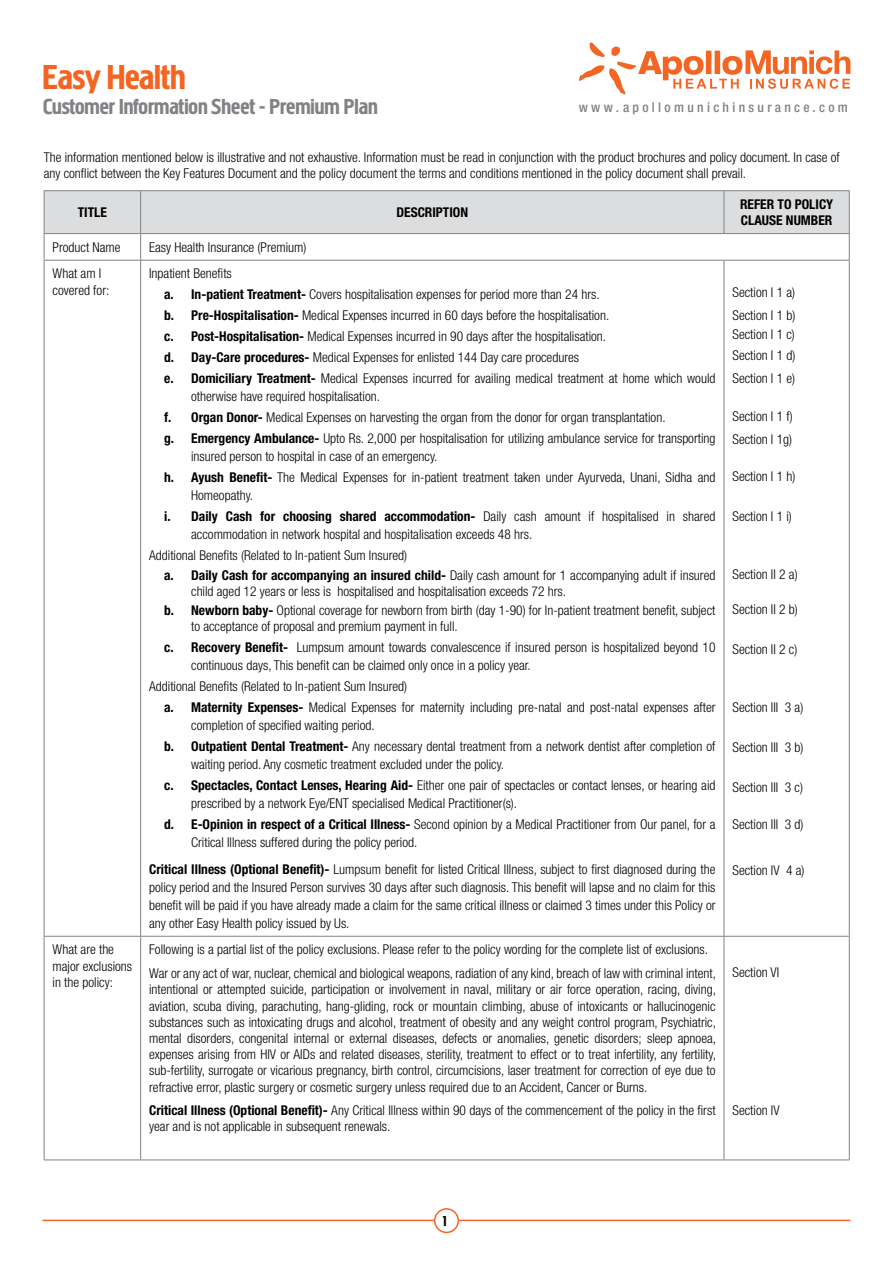
<style>
.page{position:relative;width:893px;height:1263px;background:#fff}
.page>*{position:absolute;margin:0;border:0;box-sizing:border-box;transform-origin:0 0}
.t1{font:36px "Megaphone";letter-spacing:-.005em;color:#f26522}
.t2{font:22.5px "Megaphone";color:#808285}
.t3{font:15px "Megaphone";color:#000}
.t4{font:300 condensed 13.5px/21px "Helvetica Neue LT Std";color:#000}
.t5{font:700 condensed 13.5px/16.2px "Helvetica Neue LT Std";color:#000}
.t6{font:500 condensed 13.5px "Helvetica Neue LT Std";letter-spacing:.245em;color:#808285}
.s1{font-weight:700}
</style>
<div class="page">
<hr style="left:43px;top:1220px;width:807px;height:1px;background:#f26522">
<div style="left:435px;top:1209px;width:23px;height:23px;background:#fff;border-radius:50%"></div>
<div style="left:434px;top:1208px;width:25px;height:25px;border:2px solid #f26522;border-radius:50%"></div>
<svg style="left:578px;top:42px;width:272px;height:52px"></svg>
<hr style="left:44px;top:190px;width:97px;height:1px;background:#808285">
<hr style="left:141px;top:190px;width:583px;height:1px;background:#808285">
<hr style="left:724px;top:190px;width:126px;height:1px;background:#808285">
<svg style="left:44px;top:191px;width:806px;height:69px"></svg>
<hr style="left:44px;top:260px;width:97px;height:1px;background:#808285">
<hr style="left:44px;top:261px;width:1px;height:675px;background:#808285">
<hr style="left:141px;top:260px;width:583px;height:1px;background:#808285">
<hr style="left:140px;top:261px;width:1px;height:675px;background:#808285">
<hr style="left:724px;top:260px;width:126px;height:1px;background:#808285">
<hr style="left:724px;top:261px;width:1px;height:675px;background:#808285">
<hr style="left:849px;top:261px;width:1px;height:675px;background:#808285">
<hr style="left:44px;top:936px;width:97px;height:1px;background:#808285">
<hr style="left:44px;top:937px;width:1px;height:222px;background:#808285">
<hr style="left:141px;top:936px;width:583px;height:1px;background:#808285">
<hr style="left:140px;top:937px;width:1px;height:222px;background:#808285">
<hr style="left:724px;top:936px;width:126px;height:1px;background:#808285">
<hr style="left:724px;top:937px;width:1px;height:222px;background:#808285">
<hr style="left:849px;top:937px;width:1px;height:222px;background:#808285">
<hr style="left:44px;top:1159px;width:97px;height:1px;background:#808285">
<hr style="left:141px;top:1159px;width:583px;height:1px;background:#808285">
<hr style="left:724px;top:1159px;width:126px;height:1px;background:#808285">
<h1 class="t1" style="left:43px;top:56px;width:144px">Easy Health</h1>
<h2 class="t2" style="left:43px;top:93px;width:336px">Customer Information Sheet - Premium Plan</h2>
<p class="t6" style="left:579px;top:99px;width:271px">www.apollomunichinsurance.com</p>
<p class="t4" style="left:44px;top:149px;width:798px;line-height:16.2px">The information mentioned below is illustrative and not exhaustive. Information must be read in conjunction with the product brochures and policy document. In case of any conflict between the Key Features Document and the policy document the terms and conditions mentioned in the policy document shall prevail.</p>
<p class="t5" style="left:78px;top:204px;width:31px">TITLE</p>
<p class="t5" style="left:396px;top:204px;width:73px">DESCRIPTION</p>
<p class="t5" style="left:740px;top:196px;width:95px">REFER TO POLICY<br>CLAUSE NUMBER</p>
<p class="t4" style="left:53px;top:236px;width:69px">Product Name</p>
<p class="t4" style="left:149px;top:236px;width:159px">Easy Health Insurance (Premium)</p>
<p class="t4" style="left:53px;top:265px;width:58px;line-height:16.2px">What am I covered for:</p>
<p class="t4" style="left:164px;top:263px;width:553px;text-indent:-15px">Inpatient Benefits<br><span class="s1">a. In-patient Treatment-</span> Covers hospitalisation expenses for period more than 24 hrs.<br><span class="s1">b. Pre-Hospitalisation-</span> Medical Expenses incurred in 60 days before the hospitalisation.<br><span class="s1">c. Post-Hospitalisation-</span> Medical Expenses incurred in 90 days after the hospitalisation.<br><span class="s1">d. Day-Care procedures-</span> Medical Expenses for enlisted 144 Day care procedures<br><span class="s1">e. Domiciliary Treatment-</span> Medical Expenses incurred for availing medical treatment at home which would</p>
<p class="t4" style="left:164px;top:386px;width:553px;text-indent:27px">otherwise have required hospitalisation.<br><span class="s1">f. Organ Donor-</span> Medical Expenses on harvesting the organ from the donor for organ transplantation.<br><span class="s1">g. Emergency Ambulance-</span> Upto Rs. 2,000 per hospitalisation for utilizing ambulance service for transporting</p>
<p class="t4" style="left:164px;top:446px;width:553px;text-indent:27px">insured person to hospital in case of an emergency.<br><span class="s1">h. Ayush Benefit-</span> The Medical Expenses for in-patient treatment taken under Ayurveda, Unani, Sidha and</p>
<p class="t4" style="left:164px;top:485px;width:553px;text-indent:27px">Homeopathy.<br><span class="s1">i. Daily Cash for choosing shared accommodation-</span> Daily cash amount if hospitalised in shared</p>
<p class="t4" style="left:149px;top:524px;width:385px;text-indent:42px">accommodation in network hospital and hospitalisation exceeds 48 hrs.<br>Additional Benefits (Related to In-patient Sum Insured)</p>
<p class="t4" style="left:191px;top:567px;width:526px;line-height:16.2px;text-indent:-27px"><span class="s1">a. Daily Cash for accompanying an insured child-</span> Daily cash amount for 1 accompanying adult if insured child aged 12 years or less is hospitalised and hospitalisation exceeds 72 hrs.</p>
<p class="t4" style="left:191px;top:602px;width:526px;line-height:16.2px;text-indent:-27px"><span class="s1">b. Newborn baby-</span> Optional coverage for newborn from birth (day 1-90) for In-patient treatment benefit, subject to acceptance of proposal and premium payment in full.</p>
<p class="t4" style="left:191px;top:638px;width:526px;line-height:18px;text-indent:-27px"><span class="s1">c. Recovery Benefit-</span> Lumpsum amount towards convalescence if insured person is hospitalized beyond 10 continuous days, This benefit can be claimed only once in a policy year.</p>
<p class="t4" style="left:164px;top:676px;width:553px;text-indent:-15px">Additional Benefits (Related to In-patient Sum Insured)<br><span class="s1">a. Maternity Expenses-</span> Medical Expenses for maternity including pre-natal and post-natal expenses after</p>
<p class="t4" style="left:164px;top:715px;width:553px;text-indent:27px">completion of specified waiting period.<br><span class="s1">b. Outpatient Dental Treatment-</span> Any necessary dental treatment from a network dentist after completion of</p>
<p class="t4" style="left:164px;top:754px;width:553px;text-indent:27px">waiting period. Any cosmetic treatment excluded under the policy.<br><span class="s1">c. Spectacles, Contact Lenses, Hearing Aid-</span> Either one pair of spectacles or contact lenses, or hearing aid</p>
<p class="t4" style="left:164px;top:793px;width:553px;text-indent:27px">prescribed by a network Eye/ENT specialised Medical Practitioner(s).<br><span class="s1">d. E-Opinion in respect of a Critical Illness-</span> Second opinion by a Medical Practitioner from Our panel, for a</p>
<p class="t4" style="left:149px;top:829px;width:568px;line-height:26.5px;text-indent:42px">Critical Illness suffered during the policy period.<br><span class="s1">Critical Illness (Optional Benefit)-</span> Lumpsum benefit for listed Critical Illness, subject to first diagnosed during the</p>
<p class="t4" style="left:149px;top:878px;width:568px;line-height:18px;text-align:justify">policy period and the Insured Person survives 30 days after such diagnosis. This benefit will lapse and no claim for this benefit will be paid if you have already made a claim for the same critical illness or claimed 3 times under this Policy or any other Easy Health policy issued by Us.</p>
<p class="t4" style="left:732px;top:281px;width:64px;line-height:23px">Section I 1 a)<br>Section I 1 b)</p>
<p class="t4" style="left:732px;top:323px;width:64px;line-height:22.4px;text-align:justify">Section I 1 c)<br>Section I 1 d)<br>Section I 1 e)</p>
<p class="t4" style="left:732px;top:404px;width:62px;line-height:23px">Section I 1 f)<br>Section I 1g)</p>
<p class="t4" style="left:732px;top:465px;width:64px">Section I 1 h)</p>
<p class="t4" style="left:732px;top:505px;width:61px">Section I 1 i)</p>
<p class="t4" style="left:732px;top:563px;width:67px">Section II 2 a)</p>
<p class="t4" style="left:732px;top:599px;width:67px">Section II 2 b)</p>
<p class="t4" style="left:732px;top:638px;width:66px">Section II 2 c)</p>
<p class="t4" style="left:732px;top:697px;width:72px">Section III 3 a)</p>
<p class="t4" style="left:732px;top:737px;width:73px">Section III 3 b)</p>
<p class="t4" style="left:732px;top:776px;width:72px">Section III 3 c)</p>
<p class="t4" style="left:732px;top:814px;width:73px">Section III 3 d)</p>
<p class="t4" style="left:732px;top:860px;width:74px">Section IV 4 a)</p>
<p class="t4" style="left:53px;top:941px;width:81px;line-height:16.2px">What are the major exclusions in the policy:</p>
<p class="t4" style="left:149px;top:938px;width:568px;line-height:23.7px">Following is a partial list of the policy exclusions. Please refer to the policy wording for the complete list of exclusions.<br>War or any act of war, nuclear, chemical and biological weapons, radiation of any kind, breach of law with criminal intent,</p>
<p class="t4" style="left:149px;top:981px;width:568px;line-height:16.2px;text-align:justify">intentional or attempted suicide, participation or involvement in naval, military or air force operation, racing, diving, aviation, scuba diving, parachuting, hang-gliding, rock or mountain climbing, abuse of intoxicants or hallucinogenic substances such as intoxicating drugs and alcohol, treatment of obesity and any weight control program, Psychiatric, mental disorders, congenital internal or external diseases, defects or anomalies, genetic disorders; sleep apnoea, expenses arising from HIV or AIDs and related diseases, sterility, treatment to effect or to treat infertility, any fertility, sub-fertility, surrogate or vicarious pregnancy, birth control, circumcisions, laser treatment for correction of eye due to refractive error, plastic surgery or cosmetic surgery unless required due to an Accident, Cancer or Burns.</p>
<p class="t4" style="left:149px;top:1102px;width:568px;line-height:16.2px"><span class="s1">Critical Illness (Optional Benefit)-</span> Any Critical Illness within 90 days of the commencement of the policy in the first year and is not applicable in subsequent renewals.</p>
<p class="t4" style="left:732px;top:962px;width:48px">Section VI</p>
<p class="t4" style="left:732px;top:1100px;width:49px">Section IV</p>
<p class="t3" style="left:443px;top:1212px;width:5px">1</p>
</div>
